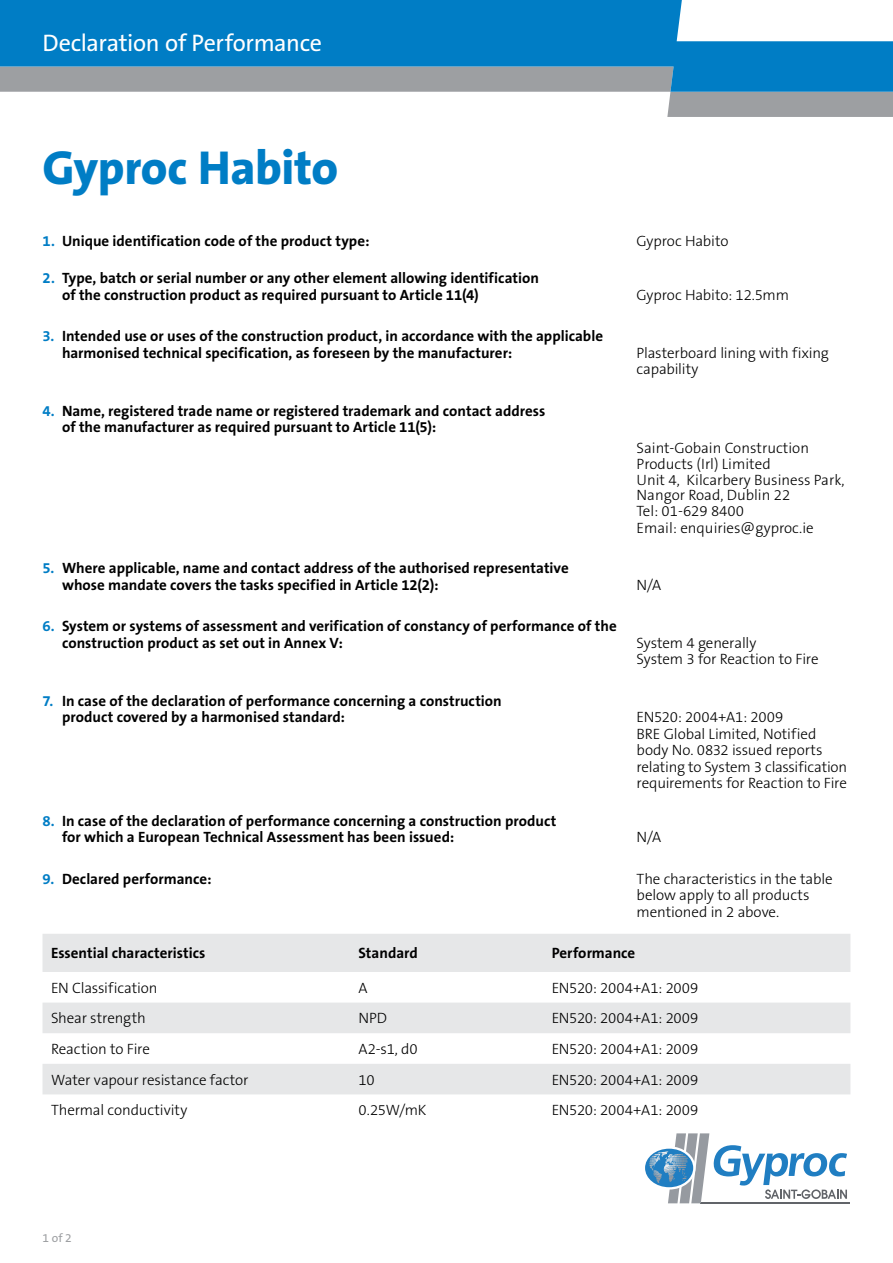
<style>
.page{position:relative;width:893px;height:1263px;background:#fff}
.page>*{position:absolute;margin:0;border:0;box-sizing:border-box;transform-origin:0 0}
.t1{font:800 48px "The Sans B8";letter-spacing:-.01em;color:#007dc5}
.t2{font:24px "The Sans B5 Plain";letter-spacing:-.015em;color:#fff}
.t3{font:700 15px/16.5px "The Sans B7";color:#000}
.t4{font:300 15px/16.5px "The Sans B3";letter-spacing:-.005em;color:#000}
.t5{font:12px "The Sans B5 Plain";color:#9d9fa2}
.s1{color:#007dc5}
</style>
<div class="page">
<div style="left:667px;top:92px;width:226px;height:25px;background:#9d9fa2"></div>
<svg style="left:0;top:0;width:893px;height:92px;background:#3c92c4"></svg>
<svg style="left:43px;top:934px;width:807px;height:160px;fill:#e6e7e8"></svg>
<hr style="left:700px;top:1202px;width:150px;height:1px;background:#616469">
<svg style="left:645px;top:1149px;width:48px;height:38px"></svg>
<svg style="left:649px;top:1133px;width:198px;height:70px"></svg>
<h2 class="t2" style="left:43px;top:30px;width:281px">Declaration of Performance</h2>
<h1 class="t1" style="left:43px;top:142px;width:297px">Gyproc Habito</h1>
<p class="t3" style="left:43px;top:233px;width:328px"><span class="s1">1.</span> Unique identification code of the product type:</p>
<p class="t4" style="left:637px;top:233px;width:93px">Gyproc Habito</p>
<p class="t3" style="left:62px;top:271px;width:478px;text-indent:-19px"><span class="s1">2.</span> Type, batch or serial number or any other element allowing identification of the construction product as required pursuant to Article 11(4)</p>
<p class="t4" style="left:637px;top:287px;width:154px">Gyproc Habito: 12.5mm</p>
<p class="t3" style="left:62px;top:329px;width:543px;text-indent:-19px"><span class="s1">3.</span> Intended use or uses of the construction product, in accordance with the applicable harmonised technical specification, as foreseen by the manufacturer:</p>
<p class="t3" style="left:62px;top:403px;width:485px;text-indent:-19px"><span class="s1">4.</span> Name, registered trade name or registered trademark and contact address of the manufacturer as required pursuant to Article 11(5):</p>
<p class="t3" style="left:62px;top:561px;width:508px;text-indent:-19px"><span class="s1">5.</span> Where applicable, name and contact address of the authorised representative whose mandate covers the tasks specified in Article 12(2):</p>
<p class="t3" style="left:62px;top:619px;width:556px;text-indent:-19px"><span class="s1">6.</span> System or systems of assessment and verification of constancy of performance of the construction product as set out in Annex V:</p>
<p class="t3" style="left:62px;top:693px;width:441px;text-indent:-19px"><span class="s1">7.</span> In case of the declaration of performance concerning a construction product covered by a harmonised standard:</p>
<p class="t3" style="left:62px;top:813px;width:496px;text-indent:-19px"><span class="s1">8.</span> In case of the declaration of performance concerning a construction product for which a European Technical Assessment has been issued:</p>
<p class="t4" style="left:637px;top:345px;width:194px">Plasterboard lining with fixing capability</p>
<p class="t4" style="left:637px;top:441px;width:209px;line-height:15.9px">Saint-Gobain Construction<br>Products (Irl) Limited<br>Unit 4, Kilcarbery Business Park,<br>Nangor Road, Dublin 22<br>Tel: 01-629 8400<br>Email: enquiries@gyproc.ie</p>
<p class="t4" style="left:637px;top:577px;width:26px">N/A</p>
<p class="t4" style="left:637px;top:635px;width:184px">System 4 generally<br>System 3 for Reaction to Fire</p>
<p class="t4" style="left:637px;top:710px;width:212px">EN520: 2004+A1: 2009<br>BRE Global Limited, Notified body No. 0832 issued reports relating to System 3 classification requirements for Reaction to Fire</p>
<p class="t4" style="left:637px;top:829px;width:26px">N/A</p>
<p class="t3" style="left:43px;top:871px;width:170px"><span class="s1">9.</span> Declared performance:</p>
<p class="t4" style="left:637px;top:871px;width:198px">The characteristics in the table below apply to all products mentioned in 2 above.</p>
<p class="t3" style="left:51px;top:945px;width:156px">Essential characteristics</p>
<p class="t3" style="left:359px;top:945px;width:61px">Standard</p>
<p class="t3" style="left:552px;top:945px;width:85px">Performance</p>
<p class="t4" style="left:51px;top:980px;width:108px">EN Classification</p>
<p class="t4" style="left:359px;top:980px;width:11px">A</p>
<p class="t4" style="left:552px;top:980px;width:148px">EN520: 2004+A1: 2009</p>
<p class="t4" style="left:51px;top:1011px;width:96px">Shear strength</p>
<p class="t4" style="left:359px;top:1011px;width:30px">NPD</p>
<p class="t4" style="left:552px;top:1011px;width:148px">EN520: 2004+A1: 2009</p>
<p class="t4" style="left:51px;top:1041px;width:100px">Reaction to Fire</p>
<p class="t4" style="left:359px;top:1041px;width:61px">A2-s1, d0</p>
<p class="t4" style="left:552px;top:1041px;width:148px">EN520: 2004+A1: 2009</p>
<p class="t4" style="left:51px;top:1072px;width:199px">Water vapour resistance factor</p>
<p class="t4" style="left:359px;top:1072px;width:18px">10</p>
<p class="t4" style="left:552px;top:1072px;width:148px">EN520: 2004+A1: 2009</p>
<p class="t4" style="left:51px;top:1102px;width:138px">Thermal conductivity</p>
<p class="t4" style="left:359px;top:1102px;width:69px">0.25W/mK</p>
<p class="t4" style="left:552px;top:1102px;width:148px">EN520: 2004+A1: 2009</p>
<p class="t5" style="left:43px;top:1231px;width:31px">1 of 2</p>
</div>
